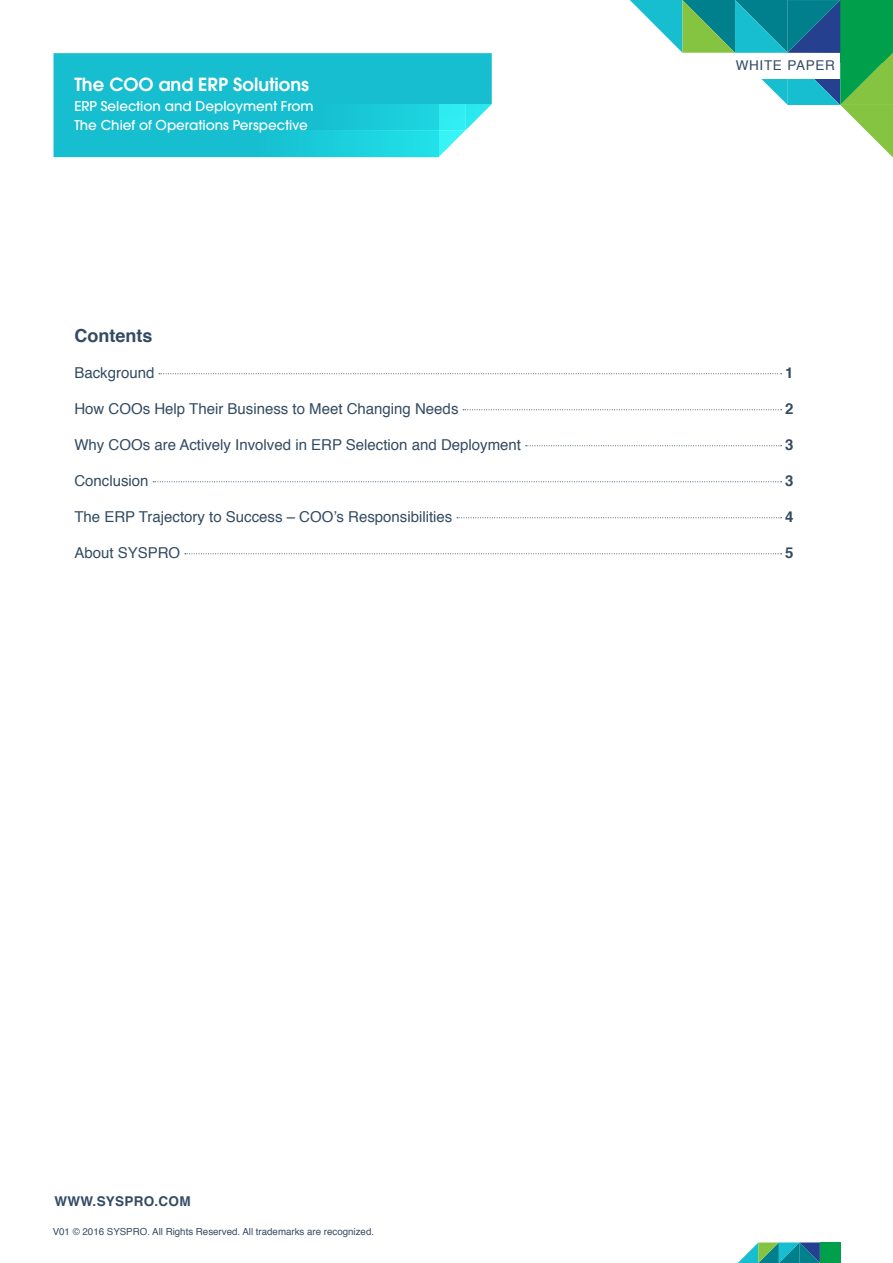
<style>
.page{position:relative;width:893px;height:1263px;background:#fff}
.page>*{position:absolute;margin:0;border:0;box-sizing:border-box;transform-origin:0 0}
.t1{font:600 18px "Avant Garde";color:#fff}
.t2{font:700 18px "Helvetica";color:#334b62}
.t3{font:15px "Helvetica";color:#334b62}
.t4{font:700 15px "Helvetica";color:#334b62}
.t5{font:500 13.5px/19.5px "Avant Garde";color:#fff}
.t6{font:700 13.5px "Helvetica";letter-spacing:.02em;color:#334b63}
.t7{font:13.5px "Helvetica";letter-spacing:.05em;color:#334b63}
.t8{font:9.75px "Helvetica";color:#334b63}
</style>
<div class="page">
<svg style="left:738px;top:1242px;width:102px;height:21px;background:#35a294"></svg>
<svg style="left:630px;top:0;width:263px;height:157px"></svg>
<div style="left:682px;top:53px;width:158px;height:26px;background:#fff"></div>
<div style="left:54px;top:53px;width:438px;height:104px;background:#16becf"></div>
<svg style="left:229px;top:131px;width:263px;height:26px;background:#35d3de"></svg>
<svg style="left:439px;top:131px;width:26px;height:26px"></svg>
<svg style="left:321px;top:104px;width:144px;height:27px;background:#1ed1dd"></svg>
<svg style="left:465px;top:104px;width:27px;height:27px"></svg>
<svg style="left:159px;top:373px;width:623px;height:1px"></svg>
<svg style="left:463px;top:409px;width:319px;height:1px"></svg>
<svg style="left:526px;top:445px;width:256px;height:1px"></svg>
<svg style="left:153px;top:481px;width:629px;height:1px"></svg>
<svg style="left:457px;top:517px;width:325px;height:1px"></svg>
<svg style="left:185px;top:553px;width:597px;height:1px"></svg>
<p class="t1" style="left:74px;top:73px;width:236px">The COO and ERP Solutions</p>
<p class="t5" style="left:74px;top:96px;width:241px">ERP Selection and Deployment From<br>The Chief of Operations Perspective</p>
<p class="t7" style="left:736px;top:55px;width:101px">WHITE PAPER</p>
<p class="t2" style="left:74px;top:321px;width:79px">Contents</p>
<p class="t3" style="left:74px;top:361px;width:82px">Background</p>
<p class="t4" style="left:785px;top:361px;width:10px">1</p>
<p class="t3" style="left:74px;top:397px;width:386px">How COOs Help Their Business to Meet Changing Needs</p>
<p class="t4" style="left:785px;top:397px;width:10px">2</p>
<p class="t3" style="left:74px;top:433px;width:448px">Why COOs are Actively Involved in ERP Selection and Deployment</p>
<p class="t4" style="left:785px;top:433px;width:10px">3</p>
<p class="t3" style="left:74px;top:469px;width:76px">Conclusion</p>
<p class="t4" style="left:785px;top:469px;width:10px">3</p>
<p class="t3" style="left:74px;top:505px;width:379px">The ERP Trajectory to Success – COO’s Responsibilities</p>
<p class="t4" style="left:785px;top:505px;width:10px">4</p>
<p class="t3" style="left:74px;top:541px;width:107px">About SYSPRO</p>
<p class="t4" style="left:785px;top:541px;width:10px">5</p>
<p class="t6" style="left:54px;top:1190px;width:138px">WWW.SYSPRO.COM</p>
<p class="t8" style="left:53px;top:1224px;width:323px">V01 © 2016 SYSPRO. All Rights Reserved. All trademarks are recognized.</p>
</div>
